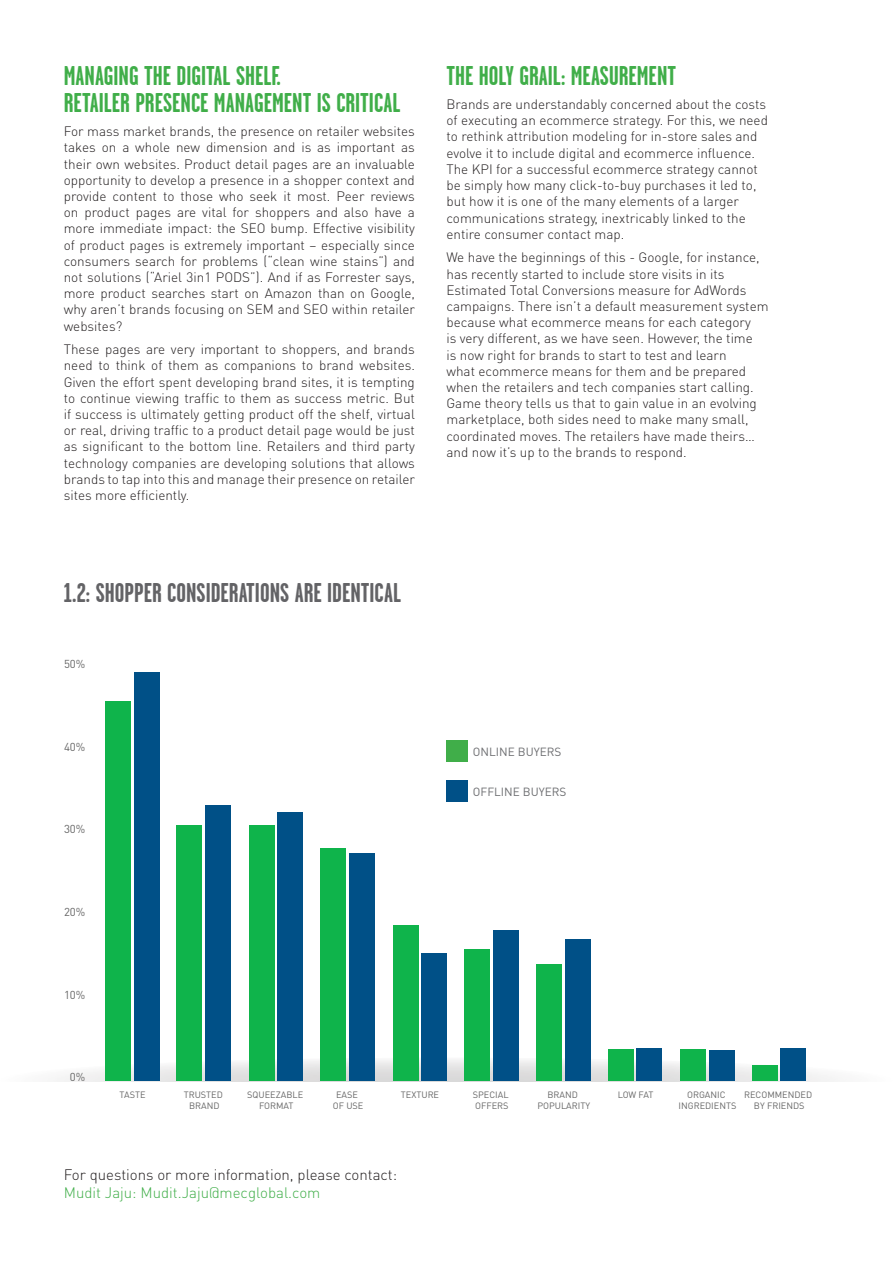
<style>
.page{position:relative;width:893px;height:1263px;background:#fff}
.page>*{position:absolute;margin:0;border:0;box-sizing:border-box;transform-origin:0 0}
.t1{font:700 27px/27px "Garage Gothic CE";color:#40ae49}
.t2{font:700 27px "Garage Gothic CE";color:#636366}
.t3{font:300 15px/18px "DIN Pro";color:#231f20}
.t4{font:300 13.5px/16.2px "DIN Pro";color:#231f20;text-align:justify}
.t5{font:11.7px "DIN Pro";color:#6c6d70}
.t6{font:11.4px "DIN Pro";color:#666}
.t7{font:9.15px/10.9px "DIN Pro";color:#666;text-align:center}
.s1{color:#40ae49}
</style>
<div class="page">
<svg style="left:56px;top:1057px;width:780px;height:25px"></svg>
<div style="left:134px;top:672px;width:26px;height:409px;background:#005087"></div>
<div style="left:205px;top:805px;width:26px;height:276px;background:#005087"></div>
<div style="left:277px;top:812px;width:26px;height:269px;background:#005087"></div>
<div style="left:349px;top:853px;width:26px;height:228px;background:#005087"></div>
<div style="left:421px;top:954px;width:26px;height:127px;background:#005087"></div>
<div style="left:493px;top:930px;width:26px;height:151px;background:#005087"></div>
<div style="left:565px;top:939px;width:26px;height:142px;background:#005087"></div>
<div style="left:636px;top:1048px;width:26px;height:33px;background:#005087"></div>
<div style="left:709px;top:1050px;width:25px;height:31px;background:#005087"></div>
<div style="left:780px;top:1048px;width:26px;height:33px;background:#005087"></div>
<div style="left:105px;top:702px;width:26px;height:379px;background:#0fb44b"></div>
<div style="left:177px;top:826px;width:25px;height:255px;background:#0fb44b"></div>
<div style="left:249px;top:826px;width:26px;height:255px;background:#0fb44b"></div>
<div style="left:320px;top:849px;width:26px;height:232px;background:#0fb44b"></div>
<div style="left:393px;top:926px;width:26px;height:155px;background:#0fb44b"></div>
<div style="left:464px;top:949px;width:26px;height:132px;background:#0fb44b"></div>
<div style="left:536px;top:964px;width:26px;height:117px;background:#0fb44b"></div>
<div style="left:608px;top:1050px;width:26px;height:31px;background:#0fb44b"></div>
<div style="left:680px;top:1050px;width:25px;height:31px;background:#0fb44b"></div>
<div style="left:752px;top:1065px;width:25px;height:16px;background:#0fb44b"></div>
<div style="left:446px;top:740px;width:22px;height:21px;background:#40ae49"></div>
<div style="left:446px;top:780px;width:22px;height:22px;background:#005087"></div>
<p class="t1" style="left:64px;top:61px;width:338px">MANAGING THE DIGITAL SHELF.<br>RETAILER PRESENCE MANAGEMENT IS CRITICAL</p>
<p class="t4" style="left:64px;top:123px;width:353px">For mass market brands, the presence on retailer websites takes on a whole new dimension and is as important as their own websites. Product detail pages are an invaluable opportunity to develop a presence in a shopper context and provide content to those who seek it most. Peer reviews on product pages are vital for shoppers and also have a more immediate impact: the SEO bump. Effective visibility of product pages is extremely important – especially since consumers search for problems (“clean wine stains”) and not solutions (“Ariel 3in1 PODS”). And if as Forrester says, more product searches start on Amazon than on Google, why aren’t brands focusing on SEM and SEO within retailer websites?</p>
<p class="t4" style="left:64px;top:341px;width:353px">These pages are very important to shoppers, and brands need to think of them as companions to brand websites.<br>Given the effort spent developing brand sites, it is tempting to continue viewing traffic to them as success metric. But if success is ultimately getting product off the shelf, virtual or real, driving traffic to a product detail page would be just as significant to the bottom line. Retailers and third party technology companies are developing solutions that allows brands to tap into this and manage their presence on retailer sites more efficiently.</p>
<p class="t1" style="left:446px;top:61px;width:231px">THE HOLY GRAIL: MEASUREMENT</p>
<p class="t4" style="left:446px;top:96px;width:323px;text-align:left">Brands are understandably concerned about the costs of executing an ecommerce strategy. For this, we need to rethink attribution modeling for in-store sales and evolve it to include digital and ecommerce influence.<br>The KPI for a successful ecommerce strategy cannot be simply how many click-to-buy purchases it led to, but how it is one of the many elements of a larger communications strategy, inextricably linked to the entire consumer contact map.</p>
<p class="t4" style="left:446px;top:249px;width:324px;text-align:left">We have the beginnings of this - Google, for instance, has recently started to include store visits in its Estimated Total Conversions measure for AdWords campaigns. There isn’t a default measurement system because what ecommerce means for each category<br>is very different, as we have seen. However, the time<br>is now right for brands to start to test and learn<br>what ecommerce means for them and be prepared when the retailers and tech companies start calling.<br>Game theory tells us that to gain value in an evolving marketplace, both sides need to make many small, coordinated moves. The retailers have made theirs… and now it’s up to the brands to respond.</p>
<p class="t2" style="left:64px;top:574px;width:339px">1.2: SHOPPER CONSIDERATIONS ARE IDENTICAL</p>
<p class="t6" style="left:64px;top:656px;width:23px">50%</p>
<p class="t6" style="left:64px;top:739px;width:23px">40%</p>
<p class="t6" style="left:64px;top:821px;width:23px">30%</p>
<p class="t6" style="left:64px;top:904px;width:23px">20%</p>
<p class="t6" style="left:64px;top:987px;width:23px">10%</p>
<p class="t6" style="left:70px;top:1069px;width:17px">0%</p>
<p class="t7" style="left:120px;top:1088px;width:27px">TASTE</p>
<p class="t7" style="left:184px;top:1088px;width:41px">TRUSTED<br>BRAND</p>
<p class="t7" style="left:247px;top:1088px;width:57px">SQUEEZABLE<br>FORMAT</p>
<p class="t7" style="left:336px;top:1088px;width:23px">EASE</p>
<p class="t7" style="left:401px;top:1088px;width:40px">TEXTURE</p>
<p class="t7" style="left:333px;top:1099px;width:32px">OF USE</p>
<p class="t3" style="left:64px;top:1165px;width:335px">For questions or more information, please contact:<br><span class="s1">Mudit Jaju: Mudit.Jaju@mecglobal.com</span></p>
<p class="t5" style="left:473px;top:744px;width:90px">ONLINE BUYERS</p>
<p class="t5" style="left:473px;top:784px;width:95px">OFFLINE BUYERS</p>
<p class="t7" style="left:473px;top:1088px;width:37px;text-align:left">SPECIAL<br>OFFERS</p>
<p class="t7" style="left:547px;top:1088px;width:32px">BRAND</p>
<p class="t7" style="left:618px;top:1088px;width:37px">LOW FAT</p>
<p class="t7" style="left:537px;top:1099px;width:54px">POPULARITY</p>
<p class="t7" style="left:678px;top:1088px;width:59px">ORGANIC<br>INGREDIENTS</p>
<p class="t7" style="left:744px;top:1088px;width:70px">RECOMMENDED<br>BY FRIENDS</p>
</div>
